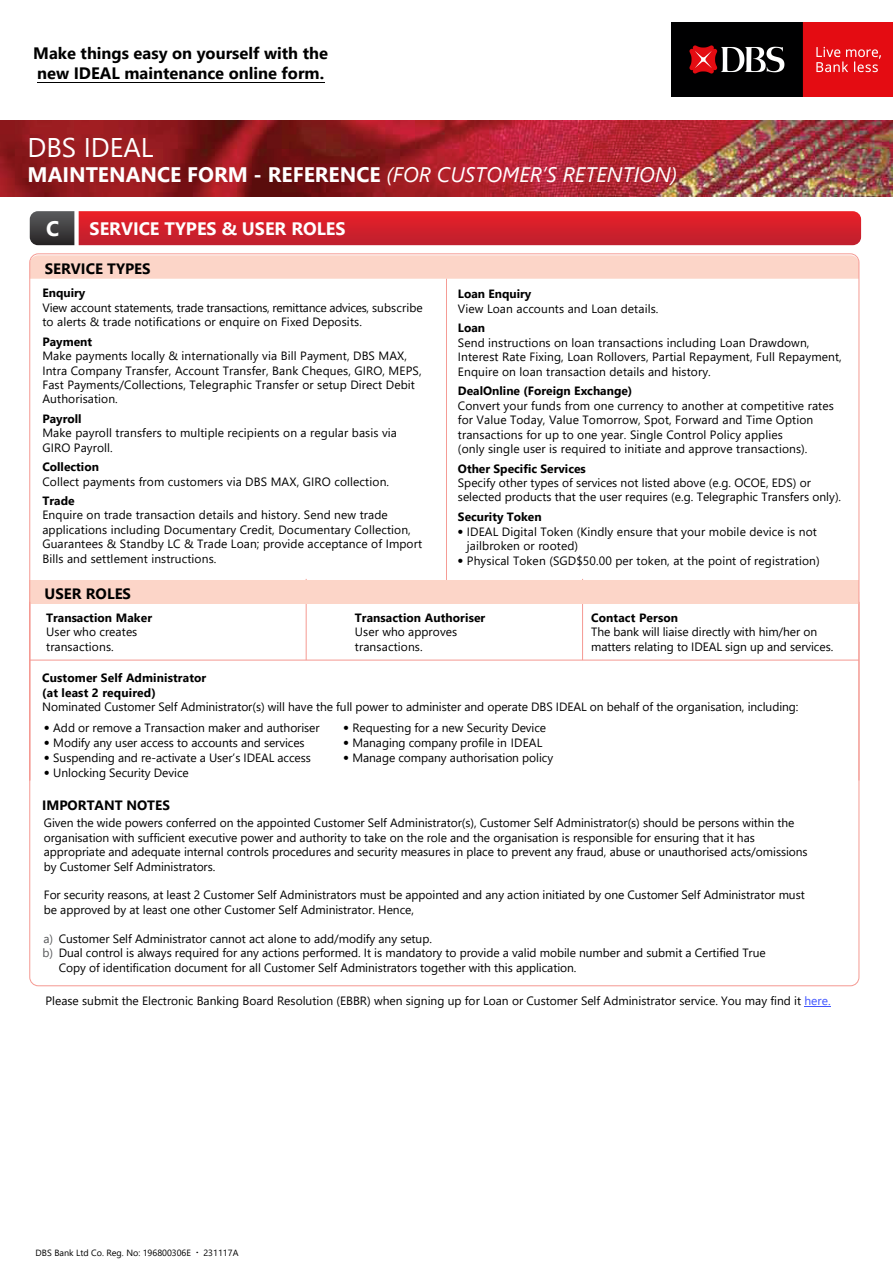
<style>
.page{position:relative;width:893px;height:1263px;background:#fff}
.page>*{position:absolute;margin:0;border:0;box-sizing:border-box;transform-origin:0 0}
.t1{font:27px "Segoe UI";color:#fff}
.t2{font:700 21px "Segoe UI";color:#fff}
.t3{font:700 18px "Segoe UI";color:#fff}
.t4{font:700 16.5px/19.8px "Segoe UI";color:#000}
.t5{font:700 15px "Segoe UI";color:#000}
.t6{font:700 13.5px "Segoe UI";color:#000}
.t7{font:12px/14.4px "Segoe UI";color:#000}
.t8{font:700 12px/14.4px "Segoe UI";color:#000}
.t9{font:9px "Segoe UI";color:#000}
.s1{font-weight:400;font-style:italic}
.s2{font-family:"Frutiger LT Std";font-weight:300}
.s3{color:#57585a}
.s4{color:#4055ff}
</style>
<div class="page">
<img style="left:0;top:120px;width:893px;height:77px">
<svg style="left:30px;top:211px;width:831px;height:34px;background:#cd242e"></svg>
<svg style="left:31px;top:255px;width:828px;height:24px;background:#fbd6c9"></svg>
<hr style="left:446px;top:279px;width:1px;height:301px;background:#f59992">
<hr style="left:582px;top:579px;width:1px;height:81px;background:#f59992">
<hr style="left:306px;top:579px;width:1px;height:81px;background:#f59992">
<hr style="left:30px;top:660px;width:829px;height:1px;background:#f59992">
<hr style="left:859px;top:602px;width:1px;height:178px;background:#f59992">
<div style="left:30px;top:580px;width:829px;height:24px;background:#fcd5c8"></div>
<svg style="left:804px;top:1006px;width:27px;height:1px"></svg>
<img style="left:672px;top:23px;width:221px;height:73px">
<hr style="left:37px;top:82px;width:287px;height:1px;background:#000">
<h3 class="t4" style="left:33px;top:42px;width:296px">Make things easy on yourself with the new IDEAL maintenance online form.</h3>
<h1 class="t1" style="left:28px;top:122px;width:128px">DBS IDEAL</h1>
<h2 class="t2" style="left:28px;top:155px;width:651px">MAINTENANCE FORM - REFERENCE <span class="s1">(FOR CUSTOMER’S RETENTION)</span></h2>
<h2 class="t2" style="left:46px;top:209px;width:15px">C</h2>
<h3 class="t3" style="left:90px;top:211px;width:258px">SERVICE TYPES &amp; USER ROLES</h3>
<p class="t5" style="left:45px;top:255px;width:107px">SERVICE TYPES</p>
<p class="t8" style="left:42px;top:285px;width:44px">Enquiry</p>
<p class="t7" style="left:42px;top:299px;width:382px">View account statements, trade transactions, remittance advices, subscribe to alerts &amp; trade notifications or enquire on Fixed Deposits.</p>
<p class="t8" style="left:42px;top:333px;width:51px">Payment</p>
<p class="t7" style="left:42px;top:348px;width:381px">Make payments locally &amp; internationally via Bill Payment, DBS MAX, Intra Company Transfer, Account Transfer, Bank Cheques, GIRO, MEPS, Fast Payments/Collections, Telegraphic Transfer or setup Direct Debit Authorisation.</p>
<p class="t8" style="left:42px;top:410px;width:41px">Payroll</p>
<p class="t7" style="left:42px;top:425px;width:356px">Make payroll transfers to multiple recipients on a regular basis via<br>GIRO Payroll.</p>
<p class="t8" style="left:42px;top:459px;width:58px">Collection</p>
<p class="t7" style="left:42px;top:473px;width:348px">Collect payments from customers via DBS MAX, GIRO collection.</p>
<p class="t8" style="left:42px;top:493px;width:34px">Trade</p>
<p class="t7" style="left:42px;top:507px;width:381px">Enquire on trade transaction details and history. Send new trade applications including Documentary Credit, Documentary Collection, Guarantees &amp; Standby LC &amp; Trade Loan; provide acceptance of Import Bills and settlement instructions.</p>
<p class="t5" style="left:45px;top:579px;width:88px">USER ROLES</p>
<p class="t8" style="left:458px;top:286px;width:75px">Loan Enquiry</p>
<p class="t7" style="left:458px;top:300px;width:202px">View Loan accounts and Loan details.</p>
<p class="t8" style="left:458px;top:320px;width:29px">Loan</p>
<p class="t7" style="left:458px;top:334px;width:385px">Send instructions on loan transactions including Loan Drawdown,<br>Interest Rate Fixing, Loan Rollovers, Partial Repayment, Full Repayment,<br>Enquire on loan transaction details and history.</p>
<p class="t8" style="left:458px;top:383px;width:176px">DealOnline (Foreign Exchange)</p>
<p class="t7" style="left:458px;top:397px;width:377px">Convert your funds from one currency to another at competitive rates for Value Today, Value Tomorrow, Spot, Forward and Time Option transactions for up to one year. Single Control Policy applies<br>(only single user is required to initiate and approve transactions).</p>
<p class="t8" style="left:458px;top:460px;width:129px">Other Specific Services</p>
<p class="t7" style="left:458px;top:474px;width:385px">Specify other types of services not listed above (e.g. OCOE, EDS) or selected products that the user requires (e.g. Telegraphic Transfers only).</p>
<p class="t8" style="left:458px;top:508px;width:85px">Security Token</p>
<p class="t7" style="left:467px;top:524px;width:352px;text-indent:-9px"><span class="s2">•</span> IDEAL Digital Token (Kindly ensure that your mobile device is not jailbroken or rooted)</p>
<p class="t7" style="left:457px;top:553px;width:364px"><span class="s2">•</span> Physical Token (SGD$50.00 per token, at the point of registration)</p>
<p class="t8" style="left:46px;top:609px;width:108px">Transaction Maker</p>
<p class="t7" style="left:46px;top:624px;width:93px">User who creates transactions.</p>
<p class="t8" style="left:355px;top:609px;width:132px">Transaction Authoriser</p>
<p class="t7" style="left:355px;top:624px;width:104px">User who approves transactions.</p>
<p class="t8" style="left:591px;top:609px;width:89px">Contact Person</p>
<p class="t7" style="left:591px;top:624px;width:244px">The bank will liaise directly with him/her on matters relating to IDEAL sign up and services.</p>
<p class="t8" style="left:42px;top:670px;width:166px">Customer Self Administrator (at least 2 required)</p>
<p class="t7" style="left:42px;top:699px;width:758px">Nominated Customer Self Administrator(s) will have the full power to administer and operate DBS IDEAL on behalf of the organisation, including:</p>
<p class="t7" style="left:44px;top:720px;width:277px"><span class="s2">•</span> Add or remove a Transaction maker and authoriser</p>
<p class="t7" style="left:44px;top:735px;width:262px"><span class="s2">•</span> Modify any user access to accounts and services</p>
<p class="t7" style="left:44px;top:750px;width:269px"><span class="s2">•</span> Suspending and re-activate a User’s IDEAL access</p>
<p class="t7" style="left:44px;top:765px;width:146px"><span class="s2">•</span> Unlocking Security Device</p>
<p class="t7" style="left:343px;top:720px;width:205px"><span class="s2">•</span> Requesting for a new Security Device</p>
<p class="t7" style="left:343px;top:735px;width:201px"><span class="s2">•</span> Managing company profile in IDEAL</p>
<p class="t7" style="left:343px;top:750px;width:212px"><span class="s2">•</span> Manage company authorisation policy</p>
<p class="t6" style="left:42px;top:792px;width:129px">IMPORTANT NOTES</p>
<p class="t7" style="left:44px;top:815px;width:765px">Given the wide powers conferred on the appointed Customer Self Administrator(s), Customer Self Administrator(s) should be persons within the organisation with sufficient executive power and authority to take on the role and the organisation is responsible for ensuring that it has appropriate and adequate internal controls procedures and security measures in place to prevent any fraud, abuse or unauthorised acts/omissions by Customer Self Administrators.</p>
<p class="t7" style="left:44px;top:887px;width:762px">For security reasons, at least 2 Customer Self Administrators must be appointed and any action initiated by one Customer Self Administrator must be approved by at least one other Customer Self Administrator. Hence,</p>
<p class="t7" style="left:44px;top:930px;width:390px"><span class="s3">a)</span> Customer Self Administrator cannot act alone to add/modify any setup.</p>
<p class="t7" style="left:43px;top:945px;width:725px"><span class="s3">b)</span> Dual control is always required for any actions performed. It is mandatory to provide a valid mobile number and submit a Certified True</p>
<p class="t7" style="left:59px;top:959px;width:519px">Copy of identification document for all Customer Self Administrators together with this application.</p>
<p class="t7" style="left:46px;top:992px;width:787px">Please submit the Electronic Banking Board Resolution (EBBR) when signing up for Loan or Customer Self Administrator service. You may find it <span class="s4">here.</span></p>
<p class="t9" style="left:35px;top:1244px;width:205px">DBS Bank Ltd Co. Reg. No: 196800306E <sup>.</sup> 231117A</p>
</div>
